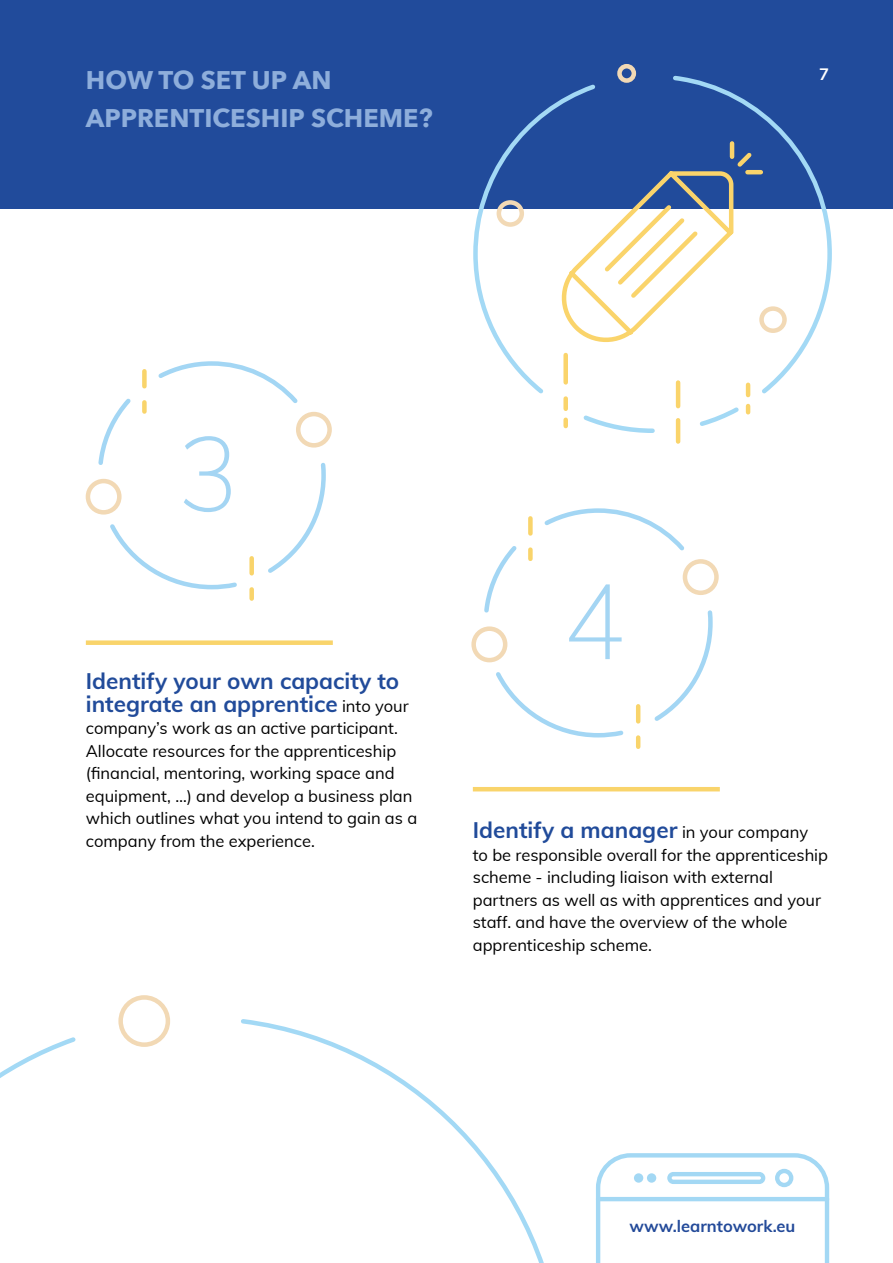
<style>
.page{position:relative;width:893px;height:1263px;background:#fff}
.page>*{position:absolute;margin:0;border:0;box-sizing:border-box;transform-origin:0 0}
.t1{font:200 105px "Muli";color:#a4d5f3}
.t2{font:200 104.4px "Muli";color:#a4d5f3}
.t3{font:700 25.5px/37.5px "Avenir Next";color:#8eaedb}
.t4{font:700 22.5px/22.5px "Muli";color:#214b9a}
.t5{font:16.5px/22.5px "Muli";color:#000}
.t6{font:700 16.5px "Muli";color:#234a99}
.t7{font:700 16.5px "Muli";color:#fff}
.s1{font-weight:400;font-size:16.5px;color:#000}
</style>
<div class="page">
<svg style="left:596px;top:1153px;width:233px;height:110px"></svg>
<div style="left:647px;top:1173px;width:9px;height:10px;background:#a3d8f4;border-radius:50%"></div>
<div style="left:634px;top:1173px;width:9px;height:10px;background:#a3d8f4;border-radius:50%"></div>
<div style="left:0;top:0;width:893px;height:208px;background:#214b9b"></div>
<svg style="left:110px;top:361px;width:208px;height:229px"></svg>
<svg style="left:85px;top:410px;width:247px;height:107px"></svg>
<div style="left:142px;top:371px;width:5px;height:15px;background:#f9d46b"></div>
<div style="left:142px;top:402px;width:5px;height:10px;background:#f9d46b"></div>
<div style="left:249px;top:558px;width:5px;height:15px;background:#f9d46b"></div>
<div style="left:249px;top:589px;width:5px;height:10px;background:#f9d46b"></div>
<svg style="left:496px;top:508px;width:209px;height:232px"></svg>
<svg style="left:471px;top:557px;width:248px;height:108px"></svg>
<div style="left:528px;top:518px;width:5px;height:15px;background:#f9d46b"></div>
<div style="left:528px;top:550px;width:5px;height:9px;background:#f9d46b"></div>
<hr style="left:636px;top:706px;width:4px;height:15px;background:#f9d46b">
<hr style="left:636px;top:737px;width:4px;height:10px;background:#f9d46b">
<hr style="left:473px;top:787px;width:247px;height:4px;background:#f9d46b">
<div style="left:86px;top:640px;width:247px;height:5px;background:#f9d46b"></div>
<svg style="left:0;top:1016px;width:544px;height:247px"></svg>
<div style="left:118px;top:995px;width:52px;height:52px;border:4px solid #f2d9b5;border-radius:50%"></div>
<svg style="left:471px;top:73px;width:363px;height:362px"></svg>
<div style="left:617px;top:64px;width:19px;height:19px;border:4px solid #f2d9b5;border-radius:50%"></div>
<div style="left:563px;top:399px;width:5px;height:10px;background:#fad46b"></div>
<svg style="left:563px;top:420px;width:5px;height:6px"></svg>
<hr style="left:746px;top:385px;width:4px;height:10px;background:#fad46b">
<svg style="left:746px;top:406px;width:4px;height:6px"></svg>
<div style="left:563px;top:355px;width:5px;height:27px;background:#fad46b"></div>
<hr style="left:676px;top:383px;width:4px;height:23px;background:#fad46b">
<hr style="left:676px;top:420px;width:4px;height:21px;background:#fad46b">
<svg style="left:494px;top:139px;width:295px;height:205px"></svg>
<h3 class="t3" style="left:86px;top:61px;width:348px">HOW TO SET UP AN<br>APPRENTICESHIP SCHEME?</h3>
<p class="t7" style="left:819px;top:62px;width:11px">7</p>
<h2 class="t2" style="left:177px;top:398px;width:64px">3</h2>
<h3 class="t4" style="left:86px;top:669px;width:324px">Identify your own capacity to integrate an apprentice <span class="s1">into your</span></h3>
<p class="t5" style="left:86px;top:716px;width:333px">company’s work as an active participant.<br>Allocate resources for the apprenticeship (financial, mentoring, working space and equipment, …) and develop a business plan which outlines what you intend to gain as a company from the experience.</p>
<h1 class="t1" style="left:563px;top:545px;width:64px">4</h1>
<h3 class="t4" style="left:473px;top:818px;width:337px">Identify a manager <span class="s1">in your company</span></h3>
<p class="t5" style="left:473px;top:843px;width:357px">to be responsible overall for the apprenticeship scheme - including liaison with external partners as well as with apprentices and your staff. and have the overview of the whole apprenticeship scheme.</p>
<p class="t6" style="left:630px;top:1214px;width:167px">www.learntowork.eu</p>
</div>
